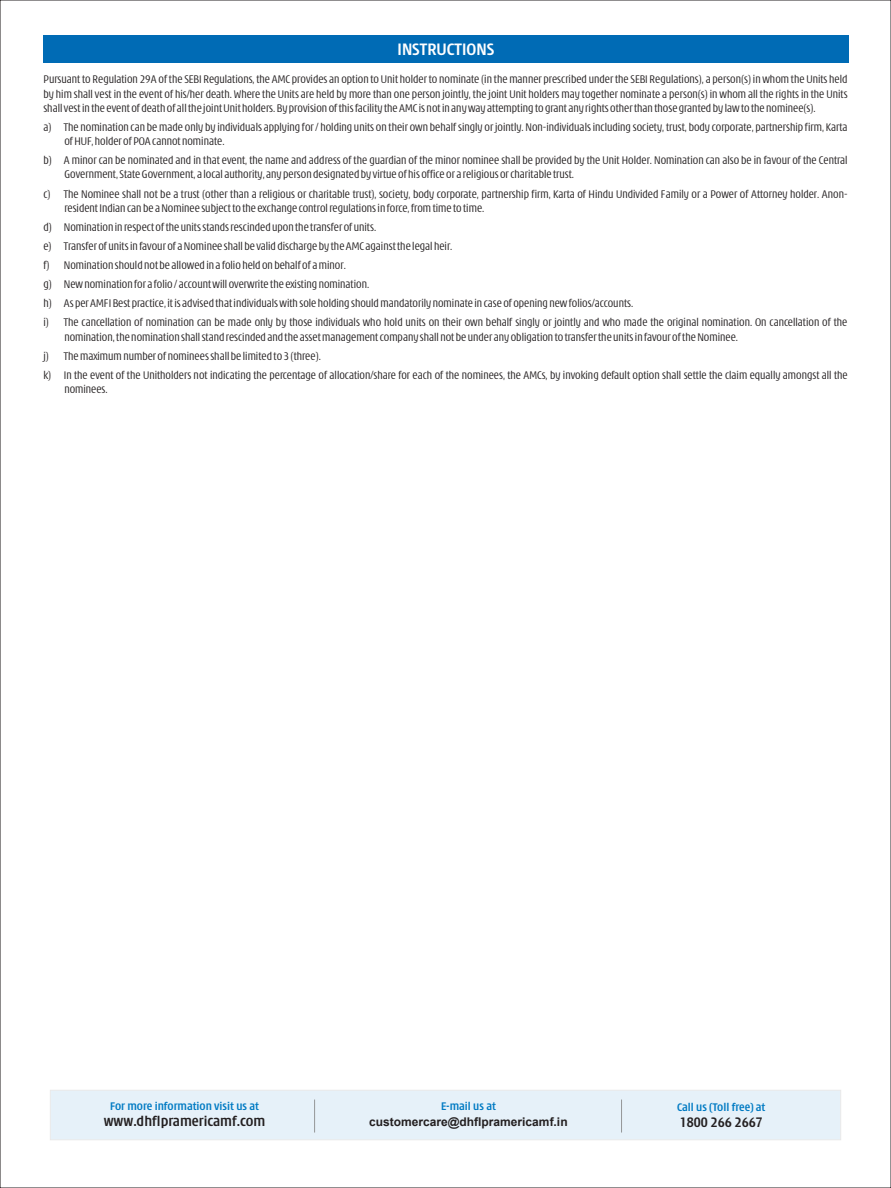
<style>
.page{position:relative;width:891px;height:1188px;background:#fff}
.page>*{position:absolute;margin:0;border:0;box-sizing:border-box;transform-origin:0 0}
.t1{font:700 condensed 18px "Modena";color:#fff}
.t2{font:700 condensed 15px "Modena";color:#231f20}
.t3{font:300 condensed 12px/19px "Modena";color:#231f20}
.t4{font:700 condensed 12px "Modena";color:#007ac3}
.t5{font:700 12px "Arial";color:#231f20}
</style>
<div class="page">
<div style="left:43px;top:35px;width:805px;height:28px;background:#006bb5"></div>
<div style="left:50px;top:1090px;width:791px;height:50px;background:#e6f1f9"></div>
<hr style="left:314px;top:1100px;width:1px;height:33px;background:#949698">
<hr style="left:621px;top:1100px;width:1px;height:33px;background:#949698">
<h1 class="t1" style="left:398px;top:42px;width:98px">INSTRUCTIONS</h1>
<p class="t3" style="left:43px;top:73px;width:806px;line-height:14.2px;text-align:justify">Pursuant to Regulation 29A of the SEBI Regulations, the AMC provides an option to Unit holder to nominate (in the manner prescribed under the SEBI Regulations), a person(s) in whom the Units held by him shall vest in the event of his/her death. Where the Units are held by more than one person jointly, the joint Unit holders may together nominate a person(s) in whom all the rights in the Units shall vest in the event of death of all the joint Unit holders. By provision of this facility the AMC is not in any way attempting to grant any rights other than those granted by law to the nominee(s).</p>
<p class="t3" style="left:64px;top:121px;width:785px;line-height:14.2px;text-indent:-21px">a) The nomination can be made only by individuals applying for / holding units on their own behalf singly or jointly. Non-individuals including society, trust, body corporate, partnership firm, Karta of HUF, holder of POA cannot nominate.</p>
<p class="t3" style="left:64px;top:154px;width:785px;line-height:14.2px;text-indent:-21px">b) A minor can be nominated and in that event, the name and address of the guardian of the minor nominee shall be provided by the Unit Holder. Nomination can also be in favour of the Central<br>Government, State Government, a local authority, any person designated by virtue of his office or a religious or charitable trust.</p>
<p class="t3" style="left:64px;top:187px;width:785px;line-height:14.2px;text-indent:-21px">c) The Nominee shall not be a trust (other than a religious or charitable trust), society, body corporate, partnership firm, Karta of Hindu Undivided Family or a Power of Attorney holder. Anon&shy;resident Indian can be a Nominee subject to the exchange control regulations in force, from time to time.</p>
<p class="t3" style="left:43px;top:218px;width:806px">d) Nomination in respect of the units stands rescinded upon the transfer of units.<br>e) Transfer of units in favour of a Nominee shall be valid discharge by the AMC against the legal heir.<br>f) Nomination should not be allowed in a folio held on behalf of a minor.<br>g) New nomination for a folio / account will overwrite the existing nomination.<br>h) As per AMFI Best practice, it is advised that individuals with sole holding should mandatorily nominate in case of opening new folios/accounts.<br>i) The cancellation of nomination can be made only by those individuals who hold units on their own behalf singly or jointly and who made the original nomination. On cancellation of the</p>
<p class="t3" style="left:43px;top:328px;width:806px;text-indent:21px">nomination, the nomination shall stand rescinded and the asset management company shall not be under any obligation to transfer the units in favour of the Nominee.<br>j) The maximum number of nominees shall be limited to 3 (three).<br>k) In the event of the Unitholders not indicating the percentage of allocation/share for each of the nominees, the AMCs, by invoking default option shall settle the claim equally amongst all the</p>
<p class="t3" style="left:64px;top:380px;width:45px">nominees.</p>
<p class="t4" style="left:110px;top:1102px;width:150px">For more information visit us at</p>
<p class="t2" style="left:104px;top:1116px;width:163px">www.dhflpramericamf.com</p>
<p class="t4" style="left:441px;top:1102px;width:56px">E-mail us at</p>
<p class="t5" style="left:369px;top:1114px;width:200px">customercare@dhflpramericamf.in</p>
<p class="t4" style="left:677px;top:1103px;width:90px">Call us (Toll free) at</p>
<p class="t2" style="left:680px;top:1117px;width:84px">1800 266 2667</p>
</div>
